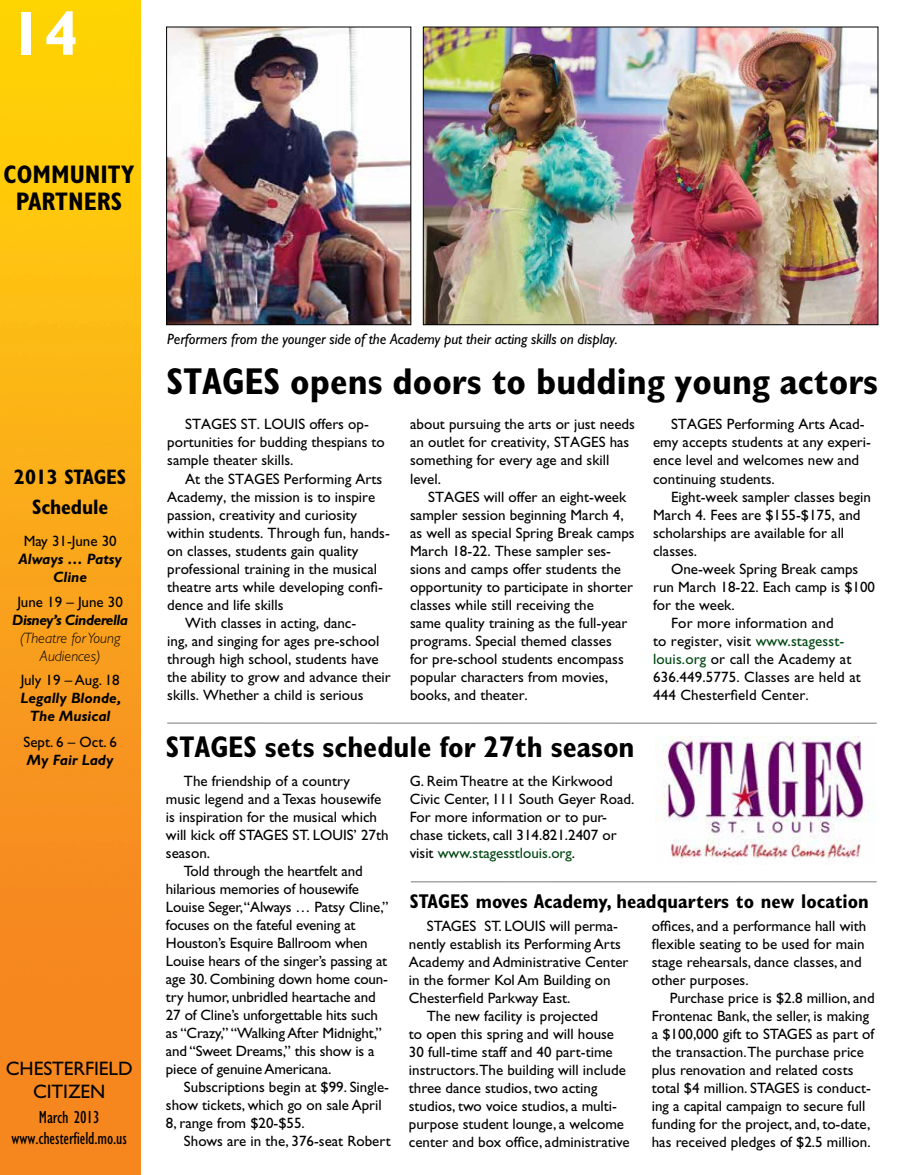
<style>
.page{position:relative;width:905px;height:1175px;background:#fff}
.page>*{position:absolute;margin:0;border:0;box-sizing:border-box;transform-origin:0 0}
.t1{font:700 63px "Gill Sans";color:#fff}
.t2{font:700 condensed 37.5px "Gill Sans";color:#000}
.t3{font:700 condensed 30px "Gill Sans";color:#000}
.t4{font:700 condensed 25.5px/27px "Gill Sans";color:#000;text-align:center}
.t5{font:700 condensed 21px/29.7px "Gill Sans";letter-spacing:-.005em;color:#000;text-align:center}
.t6{font:700 condensed 19.95px "Gill Sans";color:#000}
.t7{font:19.5px/23.4px "Gill Sans";letter-spacing:-.005em;color:#000;text-align:center}
.t8{font:condensed 18px/21px "Gill Sans";letter-spacing:-.005em;color:#000;text-align:center}
.t9{font:15px/18px "Gill Sans";color:#000}
.t10{font:italic 15px "Gill Sans";letter-spacing:-.005em;color:#000}
.t11{font:italic 700 15px/18px "Gill Sans";color:#000;text-align:center}
.t12{font:italic 300 15px/18px "Gill Sans";color:#000;text-align:center}
.t13{font:italic 700 15px "Gill Sans";letter-spacing:-.03em;color:#000}
.s1{color:#004712}
</style>
<div class="page">
<img style="left:0;top:0;width:141px;height:1174px">
<img style="left:425px;top:29px;width:451px;height:294px">
<div style="left:423px;top:27px;width:455px;height:298px;border:1px solid #000"></div>
<img style="left:168px;top:29px;width:241px;height:294px">
<div style="left:166px;top:27px;width:245px;height:298px;border:1px solid #000"></div>
<hr style="left:167px;top:722px;width:709px;height:1px;background:#77787b">
<hr style="left:411px;top:881px;width:465px;height:1px;background:#77787b">
<img style="left:655px;top:736px;width:213px;height:124px">
<h1 class="t1" style="left:9px;top:-4px;width:71px">14</h1>
<h3 class="t4" style="left:4px;top:161px;width:132px">COMMUNITY<br>PARTNERS</h3>
<h3 class="t5" style="left:14px;top:462px;width:113px">2013 STAGES<br>Schedule</h3>
<p class="t9" style="left:24px;top:531px;width:94px">May 31-June 30</p>
<p class="t11" style="left:19px;top:549px;width:105px">Always … Patsy<br>Cline</p>
<p class="t9" style="left:17px;top:593px;width:107px">June 19 – June 30</p>
<p class="t13" style="left:12px;top:611px;width:118px">Disney’s Cinderella</p>
<p class="t12" style="left:20px;top:629px;width:102px">(Theatre for Young<br>Audiences)</p>
<p class="t9" style="left:21px;top:671px;width:101px">July 19 – Aug. 18</p>
<p class="t11" style="left:21px;top:689px;width:102px">Legally Blonde,<br>The Musical</p>
<p class="t9" style="left:24px;top:732px;width:95px">Sept. 6 – Oct. 6</p>
<p class="t11" style="left:27px;top:750px;width:88px">My Fair Lady</p>
<h3 class="t7" style="left:6px;top:1056px;width:128px">CHESTERFIELD<br>CITIZEN</h3>
<p class="t8" style="left:12px;top:1106px;width:117px">March 2013 www.chesterfield.mo.us</p>
<p class="t10" style="left:167px;top:331px;width:452px">Performers from the younger side of the Academy put their acting skills on display.</p>
<h2 class="t2" style="left:166px;top:359px;width:37px">Stages</h2>
<h2 class="t2" style="left:290px;top:359px;width:589px">opens doors to budding young actors</h2>
<p class="t9" style="left:167px;top:415px;width:219px;text-indent:142px">offers op&shy;portunities for budding thespians to sample theater skills.</p>
<p class="t9" style="left:185px;top:469px;width:198px">At the STAGES Performing Arts</p>
<p class="t9" style="left:167px;top:487px;width:210px">Academy, the mission is to inspire</p>
<p class="t9" style="left:167px;top:505px;width:191px">passion, creativity and curiosity</p>
<p class="t9" style="left:167px;top:523px;width:224px">within students. Through fun, hands-</p>
<p class="t9" style="left:167px;top:541px;width:193px">on classes, students gain quality</p>
<p class="t9" style="left:167px;top:559px;width:211px">professional training in the musical</p>
<p class="t9" style="left:167px;top:577px;width:217px">theatre arts while developing confi-</p>
<p class="t9" style="left:167px;top:595px;width:118px">dence and life skills</p>
<p class="t9" style="left:185px;top:613px;width:173px">With classes in acting, danc-</p>
<p class="t9" style="left:167px;top:631px;width:213px">ing, and singing for ages pre-school</p>
<p class="t9" style="left:167px;top:649px;width:213px">through high school, students have</p>
<p class="t9" style="left:167px;top:667px;width:225px">the ability to grow and advance their</p>
<p class="t9" style="left:167px;top:685px;width:198px">skills. Whether a child is serious</p>
<p class="t9" style="left:185px;top:415px;width:17px">Stages</p>
<p class="t9" style="left:241px;top:415px;width:40px">St. Louis</p>
<p class="t9" style="left:410px;top:415px;width:226px">about pursuing the arts or just needs an outlet for creativity, STAGES has something for every age and skill level.</p>
<p class="t9" style="left:410px;top:487px;width:226px;text-indent:18px">STAGES will offer an eight-week sampler session beginning March 4, as well as special Spring Break camps March 18-22. These sampler ses&shy;sions and camps offer students the opportunity to participate in shorter classes while still receiving the<br>same quality training as the full-year programs. Special themed classes<br>for pre-school students encompass popular characters from movies, books, and theater.</p>
<p class="t9" style="left:653px;top:415px;width:219px;text-indent:18px">STAGES Performing Arts Acad&shy;emy accepts students at any experi&shy;ence level and welcomes new and continuing students.</p>
<p class="t9" style="left:653px;top:487px;width:219px;text-indent:18px">Eight-week sampler classes begin<br>March 4. Fees are $155-$175, and scholarships are available for all classes.</p>
<p class="t9" style="left:671px;top:559px;width:189px">One-week Spring Break camps</p>
<p class="t9" style="left:653px;top:577px;width:223px">run March 18-22. Each camp is $100</p>
<p class="t9" style="left:653px;top:595px;width:83px">for the week.</p>
<p class="t9" style="left:671px;top:613px;width:164px">For more information and</p>
<p class="t9" style="left:653px;top:631px;width:193px">to register, visit <span class="s1">www.stagesst-</span></p>
<p class="t9" style="left:653px;top:649px;width:200px"><span class="s1">louis.org</span> or call the Academy at</p>
<p class="t9" style="left:653px;top:667px;width:209px">636.449.5775. Classes are held at</p>
<p class="t9" style="left:653px;top:685px;width:157px">444 Chesterfield Center.</p>
<h3 class="t3" style="left:166px;top:728px;width:470px">STAGES sets schedule for 27th season</h3>
<p class="t9" style="left:166px;top:771px;width:217px;text-indent:18px">The friendship of a country music legend and a Texas housewife is inspiration for the musical which will kick off Stages</p>
<p class="t9" style="left:292px;top:825px;width:37px">St. Louis</p>
<p class="t9" style="left:353px;top:825px;width:36px">’ 27th</p>
<p class="t9" style="left:166px;top:843px;width:46px">season.</p>
<p class="t9" style="left:184px;top:861px;width:180px">Told through the heartfelt and</p>
<p class="t9" style="left:166px;top:879px;width:194px">hilarious memories of housewife</p>
<p class="t9" style="left:166px;top:897px;width:224px">Louise Seger,“Always … Patsy Cline,”</p>
<p class="t9" style="left:166px;top:915px;width:191px">focuses on the fateful evening at</p>
<p class="t9" style="left:166px;top:933px;width:203px">Houston’s Esquire Ballroom when</p>
<p class="t9" style="left:166px;top:951px;width:223px">Louise hears of the singer’s passing at</p>
<p class="t9" style="left:166px;top:969px;width:224px">age 30. Combining down home coun-</p>
<p class="t9" style="left:166px;top:987px;width:211px">try humor, unbridled heartache and</p>
<p class="t9" style="left:166px;top:1005px;width:213px">27 of Cline’s unforgettable hits such</p>
<p class="t9" style="left:166px;top:1023px;width:217px">as “Crazy,” “Walking After Midnight,”</p>
<p class="t9" style="left:166px;top:1041px;width:210px">and “Sweet Dreams,” this show is a</p>
<p class="t9" style="left:166px;top:1059px;width:167px">piece of genuine Americana.</p>
<p class="t9" style="left:184px;top:1077px;width:207px">Subscriptions begin at $99. Single-</p>
<p class="t9" style="left:166px;top:1095px;width:217px">show tickets, which go on sale April</p>
<p class="t9" style="left:166px;top:1113px;width:140px">8, range from $20-$55.</p>
<p class="t9" style="left:184px;top:1131px;width:208px">Shows are in the, 376-seat Robert</p>
<p class="t9" style="left:410px;top:771px;width:226px">G. Reim Theatre at the Kirkwood Civic Center, 111 South Geyer Road.<br>For more information or to pur&shy;chase tickets, call 314.821.2407 or visit <span class="s1">www.stagesstlouis.org</span>.</p>
<h3 class="t6" style="left:409px;top:889px;width:460px">STAGES moves Academy, headquarters to new location</h3>
<p class="t9" style="left:427px;top:917px;width:193px">STAGES ST. LOUIS will perma-</p>
<p class="t9" style="left:409px;top:935px;width:213px">nently establish its Performing Arts</p>
<p class="t9" style="left:409px;top:953px;width:221px">Academy and Administrative Center</p>
<p class="t9" style="left:409px;top:971px;width:203px">in the former Kol Am Building on</p>
<p class="t9" style="left:409px;top:989px;width:163px">Chesterfield Parkway East.</p>
<p class="t9" style="left:427px;top:1007px;width:173px">The new facility is projected</p>
<p class="t9" style="left:409px;top:1025px;width:207px">to open this spring and will house</p>
<p class="t9" style="left:409px;top:1043px;width:205px">30 full-time staff and 40 part-time</p>
<p class="t9" style="left:409px;top:1061px;width:218px">instructors.The building will include</p>
<p class="t9" style="left:409px;top:1079px;width:190px">three dance studios, two acting</p>
<p class="t9" style="left:409px;top:1097px;width:210px">studios, two voice studios, a multi-</p>
<p class="t9" style="left:409px;top:1115px;width:217px">purpose student lounge, a welcome</p>
<p class="t9" style="left:409px;top:1133px;width:222px">center and box office, administrative</p>
<p class="t9" style="left:651px;top:917px;width:216px">offices, and a performance hall with flexible seating to be used for main stage rehearsals, dance classes, and other purposes.</p>
<p class="t9" style="left:651px;top:989px;width:224px;text-indent:18px">Purchase price is $2.8 million, and Frontenac Bank, the seller, is making a $100,000 gift to STAGES as part of the transaction.The purchase price plus renovation and related costs total $4 million. STAGES is conduct&shy;ing a capital campaign to secure full funding for the project, and, to-date, has received pledges of $2.5 million.</p>
</div>
